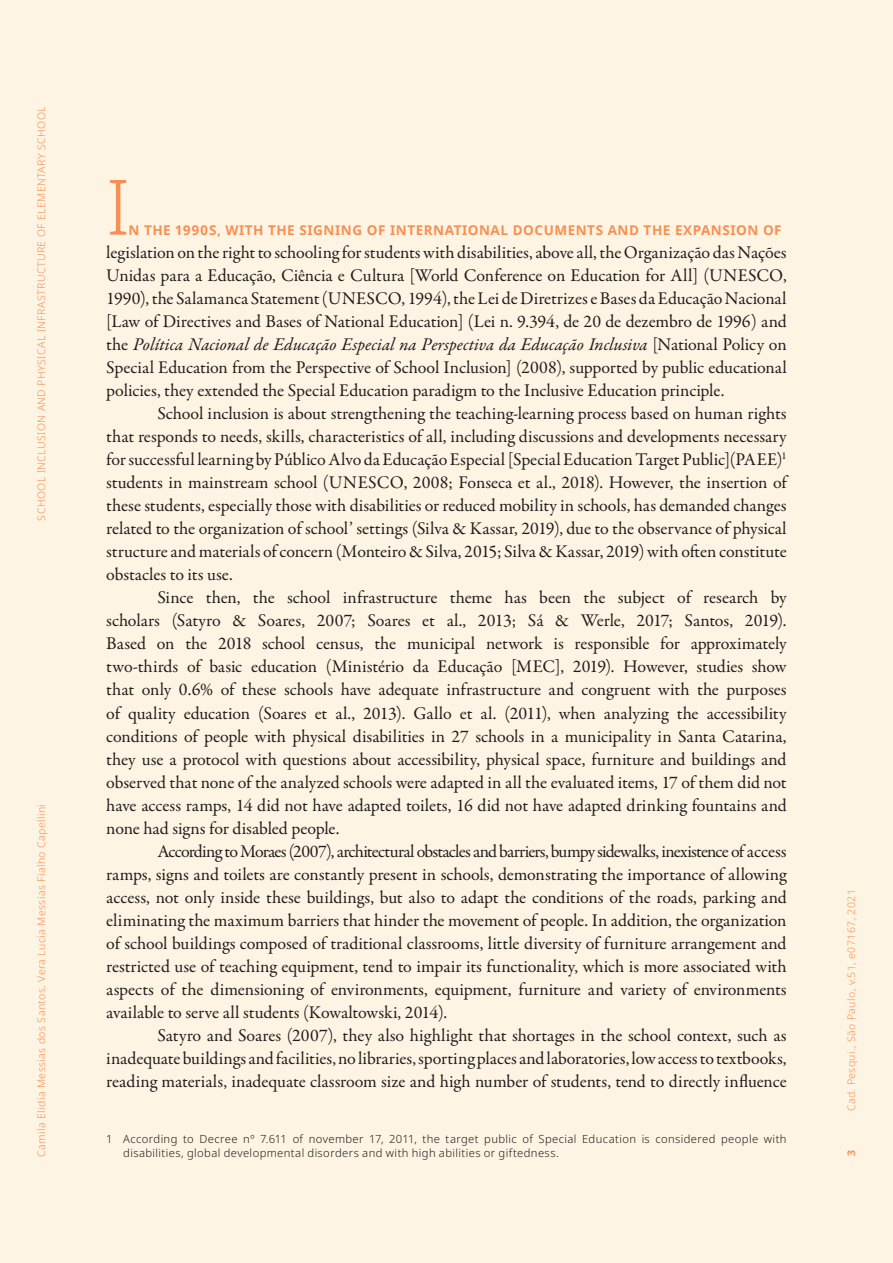
<style>
.page{position:relative;width:893px;height:1263px;background:#fef4e4}
.page>*{position:absolute;margin:0;border:0;box-sizing:border-box;transform-origin:0 0}
.Texto_paragrafo_1{font:300 76.5px "Noto Sans";color:#f7975c}
.Texto_INGLES{font:18px/23.1px "Garamond Premr Pro";letter-spacing:-.005em;color:#231f20;text-align:justify}
.Texto_paragrafo_1_IN{font:18px/23.1px "Garamond Premr Pro";letter-spacing:-.01em;color:#231f20;text-align:justify}
.Texto_paragrafo_1-2{font:700 13.5px "Noto Sans";letter-spacing:.04em;color:#f7975c}
.nota_rodapé{font:300 11.25px/13.5px "Noto Sans";letter-spacing:.035em;color:#231f20}
.t1{font:300 10.5px "Noto Sans";letter-spacing:.04em;color:#f7975c}
.t2{font:700 10.5px "Noto Sans";color:#f7975c}
.s1{font-style:italic}
</style>
<div class="page">
<p class="t1" style="left:34px;top:520px;width:416px;rotate:-90deg">SCHOOL INCLUSION AND PHYSICAL INFRASTRUCTURE OF ELEMENTARY SCHOOL</p>
<p class="t1" style="left:34px;top:1157px;width:354px;rotate:-90deg">Camila Elidia Messias dos Santos, Vera Lucia Messias Fialho Capellini</p>
<p class="Texto_paragrafo_1" style="left:106px;top:153px;width:25px">I</p>
<p class="Texto_paragrafo_1-2" style="left:129px;top:220px;width:655px">N THE 1990S, WITH THE SIGNING OF INTERNATIONAL DOCUMENTS AND THE EXPANSION OF</p>
<p class="Texto_paragrafo_1_IN" style="left:106px;top:241px;width:682px">legislation on the right to schooling for students with disabilities, above all, the Organização das Nações Unidas para a Educação, Ciência e Cultura [World Conference on Education for All] (UNESCO, 1990), the Salamanca Statement (UNESCO, 1994), the Lei de Diretrizes e Bases da Educação Nacional [Law of Directives and Bases of National Education] (Lei n. 9.394, de 20 de dezembro de 1996) and the <span class="s1">Política Nacional de Educação Especial na Perspectiva da Educação Inclusiva</span> [National Policy on Special Education from the Perspective of School Inclusion] (2008), supported by public educational policies, they extended the Special Education paradigm to the Inclusive Education principle.</p>
<p class="Texto_INGLES" style="left:106px;top:402px;width:682px;text-indent:51px">School inclusion is about strengthening the teaching-learning process based on human rights that responds to needs, skills, characteristics of all, including discussions and developments necessary for successful learning by Público Alvo da Educação Especial [Special Education Target Public](PAEE)<sup>1 </sup>students in mainstream school (UNESCO, 2008; Fonseca et al., 2018). However, the insertion of these students, especially those with disabilities or reduced mobility in schools, has demanded changes related to the organization of school’ settings (Silva &amp; Kassar, 2019), due to the observance of physical structure and materials of concern (Monteiro &amp; Silva, 2015; Silva &amp; Kassar, 2019) with often constitute obstacles to its use.</p>
<p class="Texto_INGLES" style="left:106px;top:586px;width:682px;text-indent:51px">Since then, the school infrastructure theme has been the subject of research by scholars (Satyro &amp; Soares, 2007; Soares et al., 2013; Sá &amp; Werle, 2017; Santos, 2019).<br>Based on the 2018 school census, the municipal network is responsible for approximately two-thirds of basic education (Ministério da Educação [MEC], 2019). However, studies show that only 0.6% of these schools have adequate infrastructure and congruent with the purposes of quality education (Soares et al., 2013). Gallo et al. (2011), when analyzing the accessibility conditions of people with physical disabilities in 27 schools in a municipality in Santa Catarina, they use a protocol with questions about accessibility, physical space, furniture and buildings and observed that none of the analyzed schools were adapted in all the evaluated items, 17 of them did not have access ramps, 14 did not have adapted toilets, 16 did not have adapted drinking fountains and none had signs for disabled people.</p>
<p class="Texto_INGLES" style="left:106px;top:840px;width:682px;text-indent:51px">According to Moraes (2007), architectural obstacles and barriers, bumpy sidewalks, inexistence of access ramps, signs and toilets are constantly present in schools, demonstrating the importance of allowing access, not only inside these buildings, but also to adapt the conditions of the roads, parking and eliminating the maximum barriers that hinder the movement of people. In addition, the organization of school buildings composed of traditional classrooms, little diversity of furniture arrangement and restricted use of teaching equipment, tend to impair its functionality, which is more associated with aspects of the dimensioning of environments, equipment, furniture and variety of environments available to serve all students (Kowaltowski, 2014).</p>
<p class="Texto_INGLES" style="left:106px;top:1024px;width:682px;text-indent:51px">Satyro and Soares (2007), they also highlight that shortages in the school context, such as inadequate buildings and facilities, no libraries, sporting places and laboratories, low access to textbooks, reading materials, inadequate classroom size and high number of students, tend to directly influence</p>
<p class="nota_rodapé" style="left:123px;top:1132px;width:665px;text-indent:-17px">1 According to Decree nº 7.611 of november 17, 2011, the target public of Special Education is considered people with disabilities, global developmental disorders and with high abilities or giftedness.</p>
<p class="t1" style="left:844px;top:1111px;width:224px;rotate:-90deg">Cad. Pesqui., São Paulo, v.51, e07167, 2021</p>
<p class="t2" style="left:844px;top:1155px;width:8px;rotate:-90deg">3</p>
</div>
